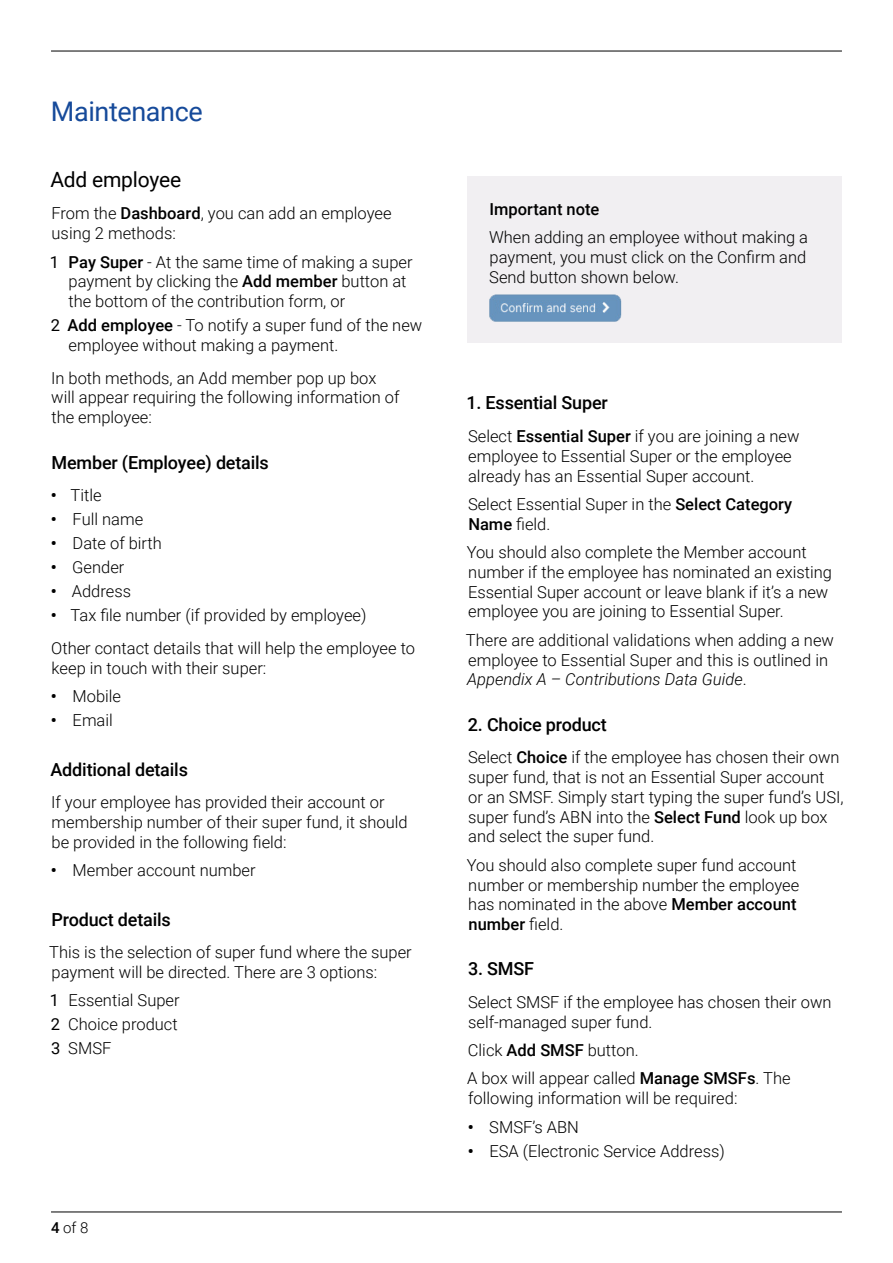
<style>
.page{position:relative;width:893px;height:1263px;background:#fff}
.page>*{position:absolute;margin:0;border:0;box-sizing:border-box;transform-origin:0 0}
.CFS_02_Subhead_1{font:27px "Roboto";letter-spacing:-.015em;color:#164a9a}
.CFS_02_Subhead_2{font:21px "Roboto";letter-spacing:-.01em;color:#000}
.CFS_02_Subhead_3{font:500 18px "Roboto";letter-spacing:-.01em;color:#000}
.CFS_01_Body{font:300 16.5px/19.8px "Roboto";color:#000}
.CFS_01_List_Num_1{font:300 16.5px/19.8px "Roboto";color:#000}
.CFS_01_List_Bullet_1{font:300 16.5px "Roboto";color:#000}
.CFS_01_Body-2{font:500 16.5px "Roboto";color:#000}
.t1{font:300 15px "Roboto";color:#000}
.s1{font-weight:500}
.s2{font-weight:400}
.s3{font-weight:700}
.s4{font-style:italic}
</style>
<div class="page">
<hr style="left:51px;top:51px;width:791px;height:1px;background:#000">
<hr style="left:51px;top:1212px;width:791px;height:1px;background:#000">
<div style="left:468px;top:177px;width:374px;height:166px;background:#f1eff2"></div>
<img style="left:489px;top:295px;width:132px;height:27px">
<h2 class="CFS_02_Subhead_1" style="left:51px;top:93px;width:153px">Maintenance</h2>
<h3 class="CFS_02_Subhead_2" style="left:50px;top:165px;width:132px">Add employee</h3>
<p class="CFS_01_Body" style="left:51px;top:203px;width:342px">From the <span class="s1">Dashboard</span>, you can add an employee using 2 methods:</p>
<p class="CFS_01_List_Num_1" style="left:68px;top:251px;width:346px;text-indent:-19px"><span class="s2">1</span> <span class="s1">Pay Super</span> - At the same time of making a super payment by clicking the <span class="s1">Add member</span> button at the bottom of the contribution form, or</p>
<p class="CFS_01_List_Num_1" style="left:69px;top:315px;width:355px;text-indent:-18px"><span class="s2">2</span> <span class="s1">Add employee</span> - To notify a super fund of the new employee without making a payment.</p>
<p class="CFS_01_Body" style="left:51px;top:367px;width:350px">In both methods, an Add member pop up box will appear requiring the following information of the employee:</p>
<h4 class="CFS_02_Subhead_3" style="left:52px;top:449px;width:219px">Member (Employee) details</h4>
<p class="CFS_01_List_Bullet_1" style="left:51px;top:484px;width:52px"><span class="s3">•</span> Title</p>
<p class="CFS_01_List_Bullet_1" style="left:51px;top:508px;width:94px"><span class="s3">•</span> Full name</p>
<p class="CFS_01_List_Bullet_1" style="left:51px;top:532px;width:112px"><span class="s3">•</span> Date of birth</p>
<p class="CFS_01_List_Bullet_1" style="left:51px;top:556px;width:75px"><span class="s3">•</span> Gender</p>
<p class="CFS_01_List_Bullet_1" style="left:51px;top:580px;width:82px"><span class="s3">•</span> Address</p>
<p class="CFS_01_List_Bullet_1" style="left:51px;top:604px;width:317px"><span class="s3">•</span> Tax file number (if provided by employee)</p>
<p class="CFS_01_Body" style="left:51px;top:637px;width:365px">Other contact details that will help the employee to keep in touch with their super:</p>
<p class="CFS_01_List_Bullet_1" style="left:51px;top:684px;width:72px"><span class="s3">•</span> Mobile</p>
<p class="CFS_01_List_Bullet_1" style="left:51px;top:709px;width:63px"><span class="s3">•</span> Email</p>
<h4 class="CFS_02_Subhead_3" style="left:51px;top:757px;width:139px">Additional details</h4>
<p class="CFS_01_Body" style="left:51px;top:792px;width:358px">If your employee has provided their account or membership number of their super fund, it should be provided in the following field:</p>
<p class="CFS_01_List_Bullet_1" style="left:51px;top:859px;width:206px"><span class="s3">•</span> Member account number</p>
<h4 class="CFS_02_Subhead_3" style="left:52px;top:907px;width:121px">Product details</h4>
<p class="CFS_01_Body" style="left:49px;top:942px;width:364px">This is the selection of super fund where the super payment will be directed. There are 3 options:</p>
<p class="CFS_01_List_Num_1" style="left:50px;top:990px;width:131px"><span class="s2">1</span> Essential Super</p>
<p class="CFS_01_List_Num_1" style="left:51px;top:1014px;width:128px"><span class="s2">2</span> Choice product</p>
<p class="CFS_01_List_Num_1" style="left:51px;top:1038px;width:62px"><span class="s2">3</span> SMSF</p>
<p class="t1" style="left:51px;top:1217px;width:39px"><span class="s1">4</span> of 8</p>
<p class="CFS_01_Body-2" style="left:489px;top:198px;width:112px">Important note</p>
<p class="CFS_01_Body" style="left:489px;top:227px;width:321px;text-align:justify">When adding an employee without making a payment, you must click on the Confirm and Send button shown below.</p>
<h4 class="CFS_02_Subhead_3" style="left:466px;top:390px;width:143px">1. Essential Super</h4>
<p class="CFS_01_Body" style="left:468px;top:426px;width:333px">Select <span class="s1">Essential Super</span> if you are joining a new employee to Essential Super or the employee already has an Essential Super account.</p>
<p class="CFS_01_Body" style="left:468px;top:493px;width:326px">Select Essential Super in the <span class="s1">Select Category<br>Name</span> field.</p>
<p class="CFS_01_Body" style="left:467px;top:542px;width:367px">You should also complete the Member account number if the employee has nominated an existing Essential Super account or leave blank if it’s a new employee you are joining to Essential Super.</p>
<p class="CFS_01_Body" style="left:466px;top:629px;width:369px">There are additional validations when adding a new employee to Essential Super and this is outlined in<br><span class="s4">Appendix A – Contributions Data Guide</span>.</p>
<h4 class="CFS_02_Subhead_3" style="left:468px;top:712px;width:140px">2. Choice product</h4>
<p class="CFS_01_Body" style="left:468px;top:747px;width:377px">Select <span class="s1">Choice</span> if the employee has chosen their own super fund, that is not an Essential Super account<br>or an SMSF. Simply start typing the super fund’s USI, super fund’s ABN into the <span class="s1">Select Fund</span> look up box and select the super fund.</p>
<p class="CFS_01_Body" style="left:467px;top:854px;width:334px">You should also complete super fund account number or membership number the employee has nominated in the above <span class="s1">Member account number</span> field.</p>
<h4 class="CFS_02_Subhead_3" style="left:468px;top:956px;width:68px">3. SMSF</h4>
<p class="CFS_01_Body" style="left:468px;top:992px;width:365px">Select SMSF if the employee has chosen their own self-managed super fund.</p>
<p class="CFS_01_Body" style="left:468px;top:1040px;width:172px">Click <span class="s1">Add SMSF</span> button.</p>
<p class="CFS_01_Body" style="left:467px;top:1068px;width:325px">A box will appear called <span class="s1">Manage SMSFs</span>. The following information will be required:</p>
<p class="CFS_01_List_Bullet_1" style="left:468px;top:1115px;width:113px"><span class="s3">•</span> SMSF’s ABN</p>
<p class="CFS_01_List_Bullet_1" style="left:468px;top:1139px;width:259px"><span class="s3">•</span> ESA (Electronic Service Address)</p>
</div>
